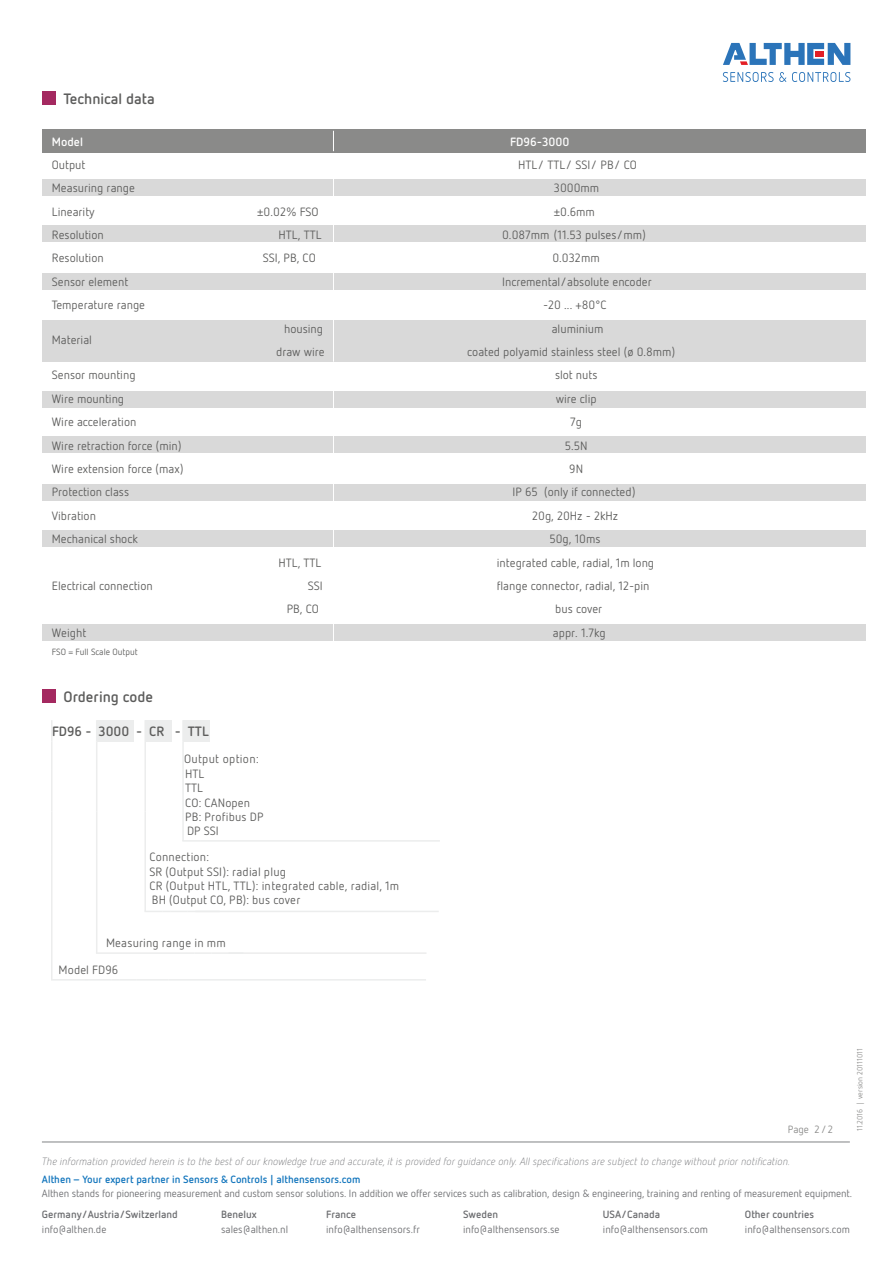
<style>
.page{position:relative;width:893px;height:1263px;background:#fff}
.page>*{position:absolute;margin:0;border:0;box-sizing:border-box;transform-origin:0 0}
.t1{font:700 15px "Netto OT";color:#5c5c5b}
.t2{font:700 13.5px "Netto OT";color:#5c5c5b}
.t3{font:12px/14.4px "Netto OT";color:#5c5c5b}
.t4{font:700 12px "Netto OT";color:#fefefe}
.t5{font:10.5px "Netto OT";letter-spacing:-.01em;color:#6c6d70}
.t6{font:italic 300 10.5px "Netto OT";color:#6c6d70}
.t7{font:700 10.5px "Netto OT";color:#6c6d70}
.t8{font:700 10.5px "Netto OT";color:#1074bc}
.t9{font:10.5px "Netto OT";color:#8a8a89}
.t10{font:9px "Netto OT";color:#5c5c5b}
.t11{font:7.5px "Netto OT";color:#8a8a89}
</style>
<div class="page">
<div style="left:42px;top:531px;width:824px;height:16px;background:#d9d9d9"></div>
<div style="left:42px;top:624px;width:824px;height:16px;background:#d9d9d9"></div>
<div style="left:42px;top:484px;width:824px;height:16px;background:#d9d9d9"></div>
<div style="left:42px;top:180px;width:824px;height:16px;background:#d9d9d9"></div>
<div style="left:42px;top:225px;width:824px;height:17px;background:#d9d9d9"></div>
<div style="left:42px;top:273px;width:824px;height:16px;background:#d9d9d9"></div>
<div style="left:42px;top:321px;width:824px;height:41px;background:#d9d9d9"></div>
<div style="left:42px;top:129px;width:824px;height:23px;background:#8a8a89"></div>
<div style="left:42px;top:391px;width:824px;height:17px;background:#d9d9d9"></div>
<div style="left:42px;top:437px;width:824px;height:16px;background:#d9d9d9"></div>
<div style="left:145px;top:720px;width:27px;height:21px;background:#eceded"></div>
<div style="left:97px;top:720px;width:37px;height:21px;background:#eceded"></div>
<hr style="left:182px;top:720px;width:2px;height:21px;background:#eceded">
<hr style="left:182px;top:741px;width:2px;height:28px;background:#eceded">
<hr style="left:182px;top:769px;width:2px;height:72px;background:#eceded">
<svg style="left:183px;top:840px;width:17px;height:2px"></svg>
<hr style="left:200px;top:840px;width:32px;height:2px;background:#eceded">
<hr style="left:51px;top:720px;width:2px;height:21px;background:#eceded">
<hr style="left:51px;top:741px;width:2px;height:28px;background:#eceded">
<hr style="left:51px;top:769px;width:2px;height:42px;background:#eceded">
<hr style="left:51px;top:811px;width:2px;height:43px;background:#eceded">
<hr style="left:51px;top:854px;width:2px;height:125px;background:#eceded">
<hr style="left:51px;top:979px;width:60px;height:1px;background:#eceded">
<svg style="left:111px;top:979px;width:26px;height:1px"></svg>
<hr style="left:137px;top:979px;width:32px;height:1px;background:#eceded">
<hr style="left:169px;top:979px;width:257px;height:1px;background:#eceded">
<svg style="left:96px;top:720px;width:1px;height:49px"></svg>
<hr style="left:96px;top:769px;width:1px;height:42px;background:#eceded">
<hr style="left:96px;top:811px;width:1px;height:43px;background:#eceded">
<hr style="left:96px;top:854px;width:1px;height:99px;background:#eceded">
<hr style="left:96px;top:952px;width:90px;height:2px;background:#eceded">
<svg style="left:186px;top:952px;width:34px;height:2px"></svg>
<hr style="left:144px;top:720px;width:2px;height:21px;background:#eceded">
<hr style="left:144px;top:741px;width:2px;height:28px;background:#eceded">
<hr style="left:144px;top:769px;width:2px;height:42px;background:#eceded">
<hr style="left:144px;top:811px;width:2px;height:100px;background:#eceded">
<svg style="left:144px;top:911px;width:44px;height:1px"></svg>
<hr style="left:188px;top:911px;width:32px;height:1px;background:#eceded">
<div style="left:183px;top:721px;width:27px;height:21px;background:#eceded"></div>
<hr style="left:232px;top:840px;width:208px;height:2px;background:#eceded">
<hr style="left:220px;top:952px;width:23px;height:2px;background:#eceded">
<hr style="left:229px;top:952px;width:197px;height:2px;background:#eceded">
<hr style="left:195px;top:911px;width:244px;height:1px;background:#eceded">
<svg style="left:723px;top:72px;width:63px;height:10px"></svg>
<svg style="left:792px;top:72px;width:58px;height:10px"></svg>
<svg style="left:723px;top:43px;width:127px;height:22px"></svg>
<div style="left:42px;top:91px;width:14px;height:14px;background:#a42960"></div>
<div style="left:42px;top:690px;width:14px;height:13px;background:#a42960"></div>
<svg style="left:333px;top:131px;width:1px;height:158px"></svg>
<hr style="left:333px;top:318px;width:1px;height:33px;background:#fff">
<svg style="left:333px;top:351px;width:1px;height:289px"></svg>
<hr style="left:42px;top:1142px;width:808px;height:1px;background:#808285">
<p class="t1" style="left:64px;top:92px;width:93px">Technical data</p>
<p class="t4" style="left:52px;top:136px;width:33px">Model</p>
<p class="t4" style="left:510px;top:136px;width:61px">FD96-3000</p>
<p class="t3" style="left:52px;top:158px;width:35px">Output</p>
<p class="t3" style="left:518px;top:158px;width:120px">HTL/ TTL/ SSI/ PB/ CO</p>
<p class="t3" style="left:52px;top:182px;width:85px">Measuring range</p>
<p class="t3" style="left:554px;top:182px;width:47px">3000mm</p>
<p class="t3" style="left:52px;top:205px;width:44px">Linearity</p>
<p class="t3" style="left:257px;top:205px;width:63px">±0.02% FSO</p>
<p class="t3" style="left:554px;top:205px;width:43px">±0.6mm</p>
<p class="t3" style="left:52px;top:229px;width:53px">Resolution</p>
<p class="t3" style="left:279px;top:229px;width:45px">HTL, TTL</p>
<p class="t3" style="left:502px;top:229px;width:145px">0.087mm (11.53 pulses/mm)</p>
<p class="t3" style="left:52px;top:252px;width:53px">Resolution</p>
<p class="t3" style="left:263px;top:252px;width:54px">SSI, PB, CO</p>
<p class="t3" style="left:552px;top:252px;width:49px">0.032mm</p>
<p class="t3" style="left:52px;top:275px;width:78px">Sensor element</p>
<p class="t3" style="left:502px;top:275px;width:151px">Incremental/absolute encoder</p>
<p class="t3" style="left:52px;top:299px;width:95px">Temperature range</p>
<p class="t3" style="left:543px;top:299px;width:65px">-20 ... +80°C</p>
<p class="t3" style="left:52px;top:334px;width:42px">Material</p>
<p class="t3" style="left:284px;top:322px;width:41px">housing</p>
<p class="t3" style="left:552px;top:322px;width:53px">aluminium</p>
<p class="t3" style="left:276px;top:345px;width:50px">draw wire</p>
<p class="t3" style="left:467px;top:345px;width:210px">coated polyamid stainless steel (ø 0.8mm)</p>
<p class="t3" style="left:52px;top:369px;width:85px">Sensor mounting</p>
<p class="t3" style="left:555px;top:369px;width:44px">slot nuts</p>
<p class="t3" style="left:52px;top:392px;width:74px">Wire mounting</p>
<p class="t3" style="left:556px;top:392px;width:42px">wire clip</p>
<p class="t3" style="left:52px;top:416px;width:86px">Wire acceleration</p>
<p class="t3" style="left:570px;top:416px;width:13px">7g</p>
<p class="t3" style="left:52px;top:439px;width:131px">Wire retraction force (min)</p>
<p class="t3" style="left:565px;top:439px;width:24px">5.5N</p>
<p class="t3" style="left:52px;top:462px;width:133px">Wire extension force (max)</p>
<p class="t3" style="left:569px;top:462px;width:15px">9N</p>
<p class="t3" style="left:52px;top:486px;width:79px">Protection class</p>
<p class="t3" style="left:513px;top:486px;width:124px">IP 65 (only if connected)</p>
<p class="t3" style="left:52px;top:509px;width:46px">Vibration</p>
<p class="t3" style="left:532px;top:509px;width:88px">20g, 20Hz - 2kHz</p>
<p class="t3" style="left:52px;top:533px;width:88px">Mechanical shock</p>
<p class="t3" style="left:549px;top:533px;width:53px">50g, 10ms</p>
<p class="t3" style="left:52px;top:579px;width:102px">Electrical connection</p>
<p class="t3" style="left:278px;top:556px;width:45px">HTL, TTL</p>
<p class="t3" style="left:497px;top:556px;width:159px">integrated cable, radial, 1m long</p>
<p class="t3" style="left:308px;top:579px;width:16px">SSI</p>
<p class="t3" style="left:497px;top:579px;width:154px">flange connector, radial, 12-pin</p>
<p class="t3" style="left:287px;top:603px;width:34px">PB, CO</p>
<p class="t3" style="left:555px;top:603px;width:49px">bus cover</p>
<p class="t3" style="left:52px;top:626px;width:36px">Weight</p>
<p class="t3" style="left:553px;top:626px;width:54px">appr. 1.7kg</p>
<p class="t10" style="left:52px;top:648px;width:87px">FSO = Full Scale Output</p>
<p class="t1" style="left:64px;top:691px;width:91px">Ordering code</p>
<p class="t2" style="left:52px;top:725px;width:158px">FD96 - 3000 - CR - TTL</p>
<p class="t3" style="left:184px;top:753px;width:81px">Output option:<br>HTL<br>TTL<br>CO: CANopen<br>PB: Profibus DP<br>DP SSI</p>
<p class="t3" style="left:149px;top:850px;width:251px">Connection:<br>SR (Output SSI): radial plug<br>CR (Output HTL, TTL): integrated cable, radial, 1m<br>BH (Output CO, PB): bus cover</p>
<p class="t3" style="left:106px;top:936px;width:121px">Measuring range in mm</p>
<p class="t3" style="left:59px;top:964px;width:61px">Model FD96</p>
<p class="t9" style="left:788px;top:1124px;width:47px">Page 2/ 2</p>
<p class="t11" style="left:857px;top:1131px;width:84px;rotate:-90deg">11.2016 | version 20111011</p>
<p class="t6" style="left:42px;top:1155px;width:750px">The information provided herein is to the best of our knowledge true and accurate, it is provided for guidance only. All specifications are subject to change without prior notification.</p>
<p class="t8" style="left:42px;top:1172px;width:320px">Althen – Your expert partner in Sensors &amp; Controls | althensensors.com</p>
<p class="t5" style="left:42px;top:1187px;width:812px">Althen stands for pioneering measurement and custom sensor solutions. In addition we offer services such as calibration, design &amp; engineering, training and renting of measurement equipment.</p>
<p class="t7" style="left:42px;top:1208px;width:137px">Germany/Austria/Switzerland</p>
<p class="t5" style="left:42px;top:1223px;width:66px">info@althen.de</p>
<p class="t7" style="left:221px;top:1208px;width:37px">Benelux</p>
<p class="t5" style="left:221px;top:1223px;width:69px">sales@althen.nl</p>
<p class="t7" style="left:463px;top:1208px;width:36px">Sweden</p>
<p class="t5" style="left:463px;top:1223px;width:98px">info@althensensors.se</p>
<p class="t7" style="left:603px;top:1208px;width:59px">USA/Canada</p>
<p class="t5" style="left:603px;top:1223px;width:106px">info@althensensors.com</p>
<p class="t7" style="left:745px;top:1208px;width:71px">Other countries</p>
<p class="t5" style="left:745px;top:1223px;width:106px">info@althensensors.com</p>
<p class="t7" style="left:326px;top:1208px;width:31px">France</p>
<p class="t5" style="left:326px;top:1223px;width:95px">info@althensensors.fr</p>
</div>
